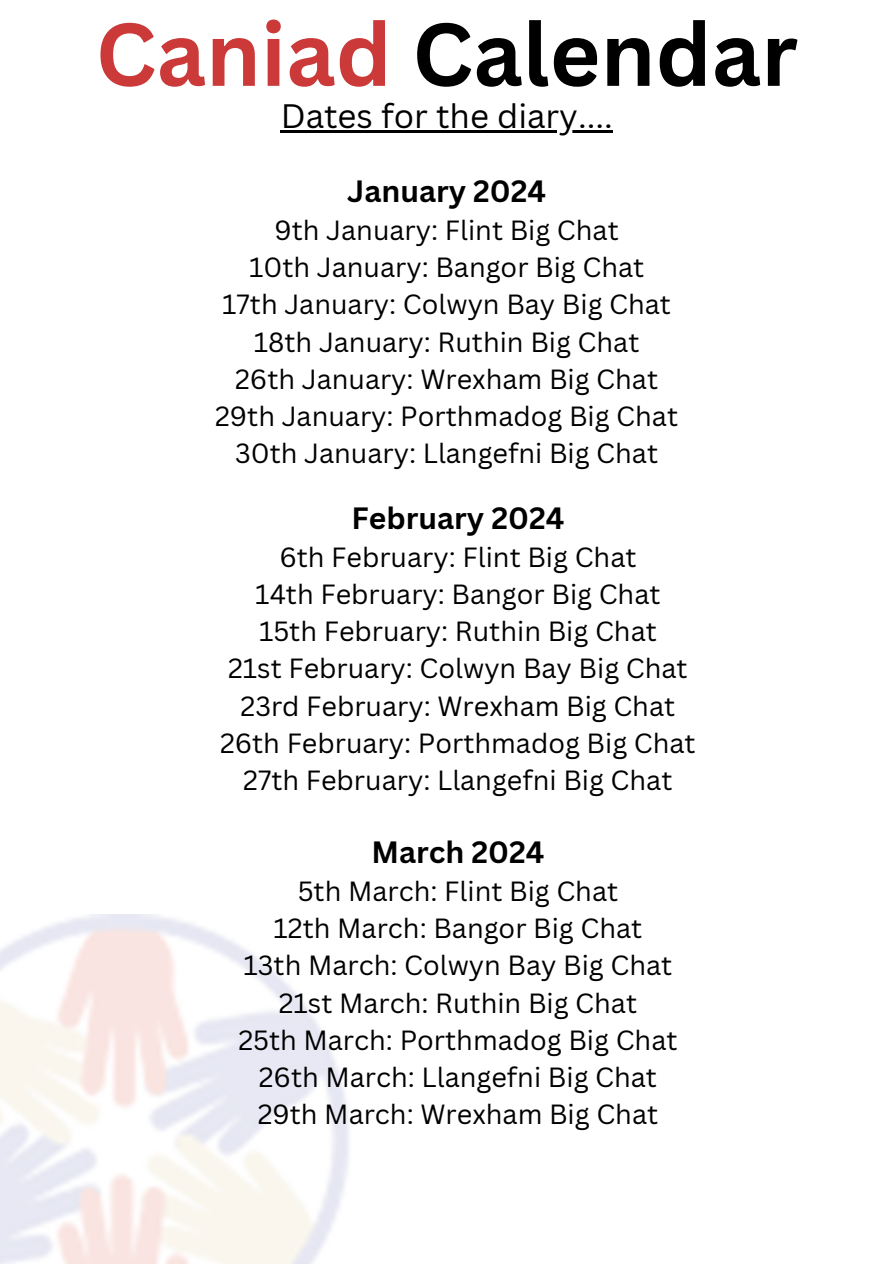
<style>
.page{position:relative;width:893px;height:1264px;background:#fff}
.page>*{position:absolute;margin:0;border:0;box-sizing:border-box;transform-origin:0 0}
.t1{font:700 87px "Canva Sans";color:#000}
.t2{font:33px "Canva Sans";color:#000}
.t3{font:700 30px "Canva Sans";color:#000}
.t4{font:27px "Canva Sans";color:#000}
.s1{color:#cb3939}
</style>
<div class="page">
<hr style="left:280px;top:130px;width:332px;height:2px;background:#000">
<p class="t1" style="left:96px;top:-7px;width:703px"><span class="s1">Caniad</span> Calendar</p>
<p class="t2" style="left:280px;top:92px;width:333px">Dates for the diary....</p>
<p class="t3" style="left:347px;top:170px;width:201px">January 2024</p>
<p class="t4" style="left:274px;top:211px;width:346px">9th January: Flint Big Chat</p>
<p class="t4" style="left:249px;top:248px;width:396px">10th January: Bangor Big Chat</p>
<p class="t4" style="left:222px;top:285px;width:450px">17th January: Colwyn Bay Big Chat</p>
<p class="t4" style="left:254px;top:323px;width:387px">18th January: Ruthin Big Chat</p>
<p class="t4" style="left:235px;top:360px;width:424px">26th January: Wrexham Big Chat</p>
<p class="t4" style="left:215px;top:397px;width:464px">29th January: Porthmadog Big Chat</p>
<p class="t4" style="left:235px;top:434px;width:424px">30th January: Llangefni Big Chat</p>
<p class="t3" style="left:351px;top:496px;width:214px">February 2024</p>
<p class="t4" style="left:279px;top:538px;width:358px">6th February: Flint Big Chat</p>
<p class="t4" style="left:255px;top:575px;width:406px">14th February: Bangor Big Chat</p>
<p class="t4" style="left:259px;top:612px;width:399px">15th February: Ruthin Big Chat</p>
<p class="t4" style="left:228px;top:649px;width:461px">21st February: Colwyn Bay Big Chat</p>
<p class="t4" style="left:240px;top:686px;width:436px">23rd February: Wrexham Big Chat</p>
<p class="t4" style="left:220px;top:723px;width:477px">26th February: Porthmadog Big Chat</p>
<p class="t4" style="left:243px;top:761px;width:430px">27th February: Llangefni Big Chat</p>
<p class="t3" style="left:371px;top:830px;width:174px">March 2024</p>
<p class="t4" style="left:298px;top:872px;width:322px">5th March: Flint Big Chat</p>
<p class="t4" style="left:273px;top:909px;width:370px">12th March: Bangor Big Chat</p>
<p class="t4" style="left:243px;top:946px;width:430px">13th March: Colwyn Bay Big Chat</p>
<p class="t4" style="left:279px;top:983px;width:360px">21st March: Ruthin Big Chat</p>
<p class="t4" style="left:238px;top:1020px;width:440px">25th March: Porthmadog Big Chat</p>
<p class="t4" style="left:259px;top:1058px;width:399px">26th March: Llangefni Big Chat</p>
<p class="t4" style="left:258px;top:1095px;width:402px">29th March: Wrexham Big Chat</p>
</div>
